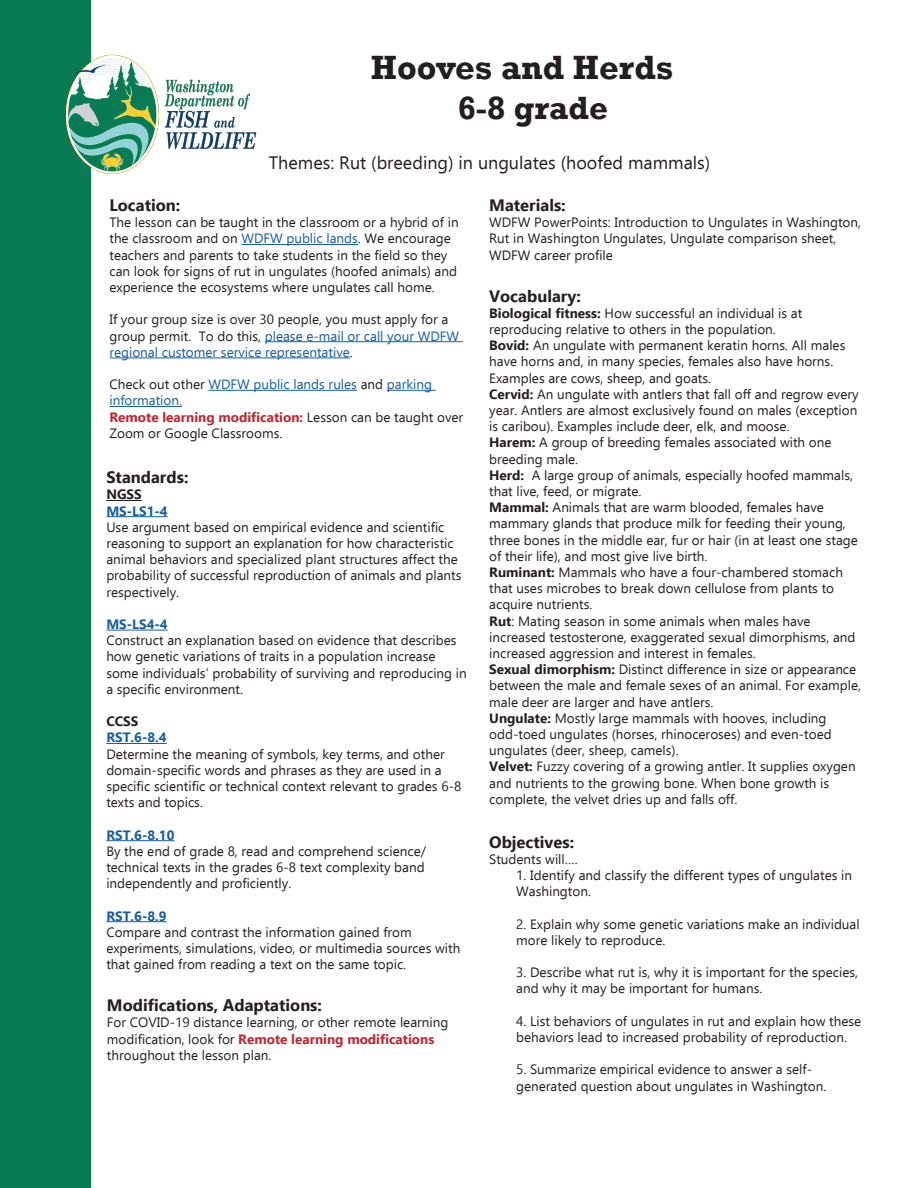
<style>
.page{position:relative;width:918px;height:1188px;background:#fff}
.page>*{position:absolute;margin:0;border:0;box-sizing:border-box;transform-origin:0 0}
.t1{font:700 34.5px "Rockwell";color:#231f20}
.t2{font:700 33px "Rockwell";color:#231f20}
.t3{font:18px "Ebrima";color:#231f20}
.t4{font:700 16.5px "Ebrima";color:#231f20}
.t5{font:13.5px/16.2px "Ebrima";color:#231f20}
.t6{font:13.5px/16.2px "Ebrima";color:#175d9e}
.t7{font:700 13.5px "Ebrima";color:#175d9e}
.t8{font:700 13.5px "Ebrima";color:#231f20}
.s1{color:#175d9e}
.s2{color:#231f20}
.s3{font-weight:700;color:#bc272d}
.s4{font-weight:700}
</style>
<div class="page">
<div style="left:0;top:0;width:91px;height:1188px;background:#097b54"></div>
<img style="left:65px;top:54px;width:192px;height:120px">
<hr style="left:241px;top:244px;width:117px;height:1px;background:#175d9e">
<hr style="left:265px;top:341px;width:198px;height:1px;background:#175d9e">
<hr style="left:109px;top:358px;width:241px;height:1px;background:#175d9e">
<hr style="left:209px;top:390px;width:148px;height:1px;background:#175d9e">
<hr style="left:387px;top:390px;width:49px;height:1px;background:#175d9e">
<hr style="left:109px;top:406px;width:73px;height:1px;background:#175d9e">
<hr style="left:106px;top:500px;width:36px;height:1px;background:#231f20">
<hr style="left:106px;top:516px;width:62px;height:1px;background:#175d9e">
<hr style="left:106px;top:630px;width:62px;height:1px;background:#175d9e">
<hr style="left:106px;top:743px;width:61px;height:1px;background:#175d9e">
<hr style="left:106px;top:840px;width:68px;height:1px;background:#175d9e">
<hr style="left:106px;top:921px;width:61px;height:1px;background:#175d9e">
<p class="t1" style="left:371px;top:47px;width:304px">Hooves and Herds</p>
<p class="t2" style="left:458px;top:88px;width:152px">6-8 grade</p>
<p class="t3" style="left:269px;top:149px;width:443px">Themes: Rut (breeding) in ungulates (hoofed mammals)</p>
<p class="t4" style="left:109px;top:192px;width:72px">Location:</p>
<p class="t5" style="left:109px;top:214px;width:351px">The lesson can be taught in the classroom or a hybrid of in the classroom and on <span class="s1">WDFW public lands</span>. We encourage teachers and parents to take students in the field so they can look for signs of rut in ungulates (hoofed animals) and experience the ecosystems where ungulates call home.</p>
<p class="t5" style="left:109px;top:311px;width:351px">If your group size is over 30 people, you must apply for a group permit. To do this, <span class="s1">please e-mail or call your WDFW regional customer service representative</span>.</p>
<p class="t6" style="left:109px;top:376px;width:324px"><span class="s2">Check out other</span> WDFW public lands rules <span class="s2">and</span> parking information.</p>
<p class="t5" style="left:109px;top:408px;width:355px"><span class="s3">Remote learning modification:</span> Lesson can be taught over<br>Zoom or Google Classrooms.</p>
<p class="t4" style="left:106px;top:464px;width:84px">Standards:</p>
<p class="t8" style="left:106px;top:484px;width:37px">NGSS</p>
<p class="t7" style="left:106px;top:500px;width:63px">MS-LS1-4</p>
<p class="t5" style="left:106px;top:518px;width:357px">Use argument based on empirical evidence and scientific reasoning to support an explanation for how characteristic animal behaviors and specialized plant structures affect the probability of successful reproduction of animals and plants respectively.</p>
<p class="t7" style="left:106px;top:613px;width:63px">MS-LS4-4</p>
<p class="t5" style="left:106px;top:632px;width:362px">Construct an explanation based on evidence that describes how genetic variations of traits in a population increase some individuals’ probability of surviving and reproducing in a specific environment.</p>
<p class="t8" style="left:106px;top:711px;width:33px">CCSS</p>
<p class="t7" style="left:106px;top:727px;width:62px">RST.6-8.4</p>
<p class="t5" style="left:106px;top:745px;width:356px">Determine the meaning of symbols, key terms, and other domain-specific words and phrases as they are used in a specific scientific or technical context relevant to grades 6-8 texts and topics.</p>
<p class="t7" style="left:106px;top:824px;width:70px">RST.6-8.10</p>
<p class="t5" style="left:106px;top:842px;width:321px;text-align:justify">By the end of grade 8, read and comprehend science/ technical texts in the grades 6-8 text complexity band independently and proficiently.</p>
<p class="t7" style="left:106px;top:905px;width:62px">RST.6-8.9</p>
<p class="t5" style="left:106px;top:923px;width:355px">Compare and contrast the information gained from experiments, simulations, video, or multimedia sources with that gained from reading a text on the same topic.</p>
<p class="t4" style="left:107px;top:992px;width:217px">Modifications, Adaptations:</p>
<p class="t5" style="left:107px;top:1014px;width:343px">For COVID-19 distance learning, or other remote learning modification, look for <span class="s3">Remote learning modifications </span>throughout the lesson plan.</p>
<p class="t4" style="left:489px;top:192px;width:78px">Materials:</p>
<p class="t5" style="left:489px;top:214px;width:373px">WDFW PowerPoints: Introduction to Ungulates in Washington,<br>Rut in Washington Ungulates, Ungulate comparison sheet,<br>WDFW career profile</p>
<p class="t4" style="left:489px;top:283px;width:93px">Vocabulary:</p>
<p class="t5" style="left:489px;top:305px;width:315px"><span class="s4">Biological fitness:</span> How successful an individual is at reproducing relative to others in the population.</p>
<p class="t5" style="left:489px;top:337px;width:358px"><span class="s4">Bovid:</span> An ungulate with permanent keratin horns. All males have horns and, in many species, females also have horns.<br>Examples are cows, sheep, and goats.</p>
<p class="t5" style="left:489px;top:386px;width:371px;text-align:justify"><span class="s4">Cervid:</span> An ungulate with antlers that fall off and regrow every year. Antlers are almost exclusively found on males (exception is caribou). Examples include deer, elk, and moose.</p>
<p class="t5" style="left:489px;top:434px;width:344px"><span class="s4">Harem:</span> A group of breeding females associated with one breeding male.</p>
<p class="t5" style="left:489px;top:467px;width:365px"><span class="s4">Herd:</span> A large group of animals, especially hoofed mammals, that live, feed, or migrate.</p>
<p class="t5" style="left:489px;top:499px;width:370px"><span class="s4">Mammal:</span> Animals that are warm blooded, females have mammary glands that produce milk for feeding their young, three bones in the middle ear, fur or hair (in at least one stage of their life), and most give live birth.</p>
<p class="t5" style="left:489px;top:564px;width:355px"><span class="s4">Ruminant:</span> Mammals who have a four-chambered stomach that uses microbes to break down cellulose from plants to acquire nutrients.</p>
<p class="t5" style="left:489px;top:612px;width:368px"><span class="s4">Rut</span>: Mating season in some animals when males have increased testosterone, exaggerated sexual dimorphisms, and increased aggression and interest in females.</p>
<p class="t5" style="left:489px;top:661px;width:373px"><span class="s4">Sexual dimorphism:</span> Distinct difference in size or appearance between the male and female sexes of an animal. For example, male deer are larger and have antlers.</p>
<p class="t5" style="left:489px;top:710px;width:344px"><span class="s4">Ungulate:</span> Mostly large mammals with hooves, including odd-toed ungulates (horses, rhinoceroses) and even-toed ungulates (deer, sheep, camels).</p>
<p class="t5" style="left:489px;top:758px;width:368px"><span class="s4">Velvet:</span> Fuzzy covering of a growing antler. It supplies oxygen and nutrients to the growing bone. When bone growth is complete, the velvet dries up and falls off.</p>
<p class="t4" style="left:489px;top:829px;width:86px">Objectives:</p>
<p class="t5" style="left:489px;top:851px;width:90px">Students will….</p>
<p class="t5" style="left:516px;top:867px;width:337px">1. Identify and classify the different types of ungulates in<br>Washington.</p>
<p class="t5" style="left:516px;top:915px;width:345px">2. Explain why some genetic variations make an individual more likely to reproduce.</p>
<p class="t5" style="left:516px;top:964px;width:343px">3. Describe what rut is, why it is important for the species, and why it may be important for humans.</p>
<p class="t5" style="left:516px;top:1013px;width:347px">4. List behaviors of ungulates in rut and explain how these behaviors lead to increased probability of reproduction.</p>
<p class="t5" style="left:516px;top:1061px;width:312px">5. Summarize empirical evidence to answer a self&shy;generated question about ungulates in Washington.</p>
</div>
